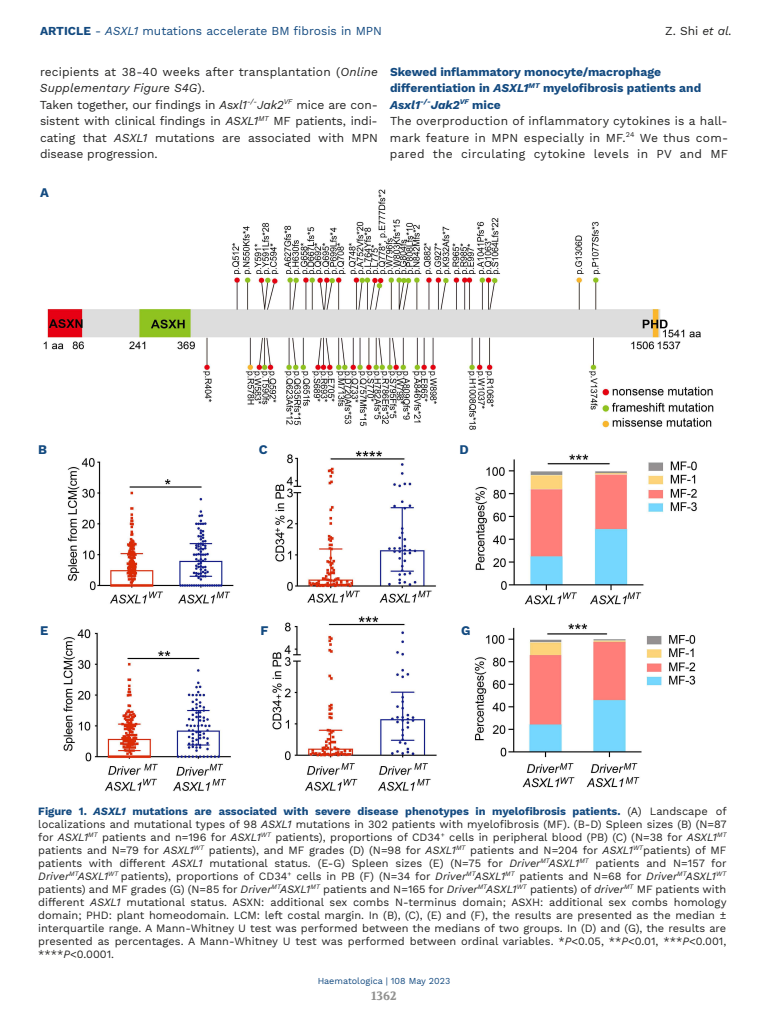
<style>
.page{position:relative;width:768px;height:1024px;background:#fff}
.page>*{position:absolute;margin:0;border:0;box-sizing:border-box;transform-origin:0 0}
.t1{font:700 13px "Work Sans";color:#134a80}
.t2{font:12px/16.5px "Work Sans";color:#222221}
.t3{font:12px/16.5px "Work Sans";letter-spacing:.02em;color:#222221}
.t4{font:12px "Work Sans";color:#134a80}
.t5{font:700 12px "Volkhov";color:#919190}
.t6{font:11px/13px "Work Sans";color:#222221;text-align:justify}
.t7{font:9px "Work Sans";color:#134a80}
.s1{font-weight:700}
.s2{font-style:italic}
.s3{font-weight:700;color:#134a80}
.s4{font-weight:700;font-style:italic;color:#134a80}
</style>
<div class="page">
<img style="left:43px;top:189px;width:671px;height:602px">
<p class="t4" style="left:40px;top:24px;width:344px"><span class="s1">ARTICLE</span> - <span class="s2">ASXL1</span> mutations accelerate BM fibrosis in MPN</p>
<p class="t2" style="left:665px;top:23px;width:68px">Z. Shi <span class="s2">et al.</span></p>
<p class="t2" style="left:40px;top:63px;width:340px">recipients at 38-40 weeks after transplantation (<span class="s2">Online Supplementary Figure S4G</span>).<br>Taken together, our findings in <span class="s2">Asxl1</span><sup>-/-</sup><span class="s2">Jak2</span><sup>VF</sup> mice are con&shy;sistent with clinical findings in <span class="s2">ASXL1</span><sup>MT</sup> MF patients, indi&shy;cating that <span class="s2">ASXL1</span> mutations are associated with MPN disease progression.</p>
<p class="t3" style="left:390px;top:63px;width:340px"><span class="s3">Skewed inflammatory monocyte/macrophage differentiation in</span> <span class="s4">ASXL1</span><sup>MT</sup> <span class="s3">myelofibrosis patients and </span><span class="s4">Asxl1</span><sup>-/-</sup><span class="s4">Jak2</span><sup>VF</sup> <span class="s3">mice<br></span>The overproduction of inflammatory cytokines is a hall&shy;mark feature in MPN especially in MF.<sup>24</sup> We thus com&shy;pared the circulating cytokine levels in PV and MF</p>
<p class="t1" style="left:40px;top:185px;width:10px">A</p>
<p class="t1" style="left:38px;top:442px;width:10px">B</p>
<p class="t1" style="left:259px;top:442px;width:10px">C</p>
<p class="t1" style="left:460px;top:442px;width:11px">D</p>
<p class="t1" style="left:40px;top:623px;width:10px">E</p>
<p class="t1" style="left:260px;top:623px;width:9px">F</p>
<p class="t1" style="left:461px;top:623px;width:11px">G</p>
<p class="t6" style="left:38px;top:805px;width:690px"><span class="s3">Figure 1.</span> <span class="s4">ASXL1</span> <span class="s3">mutations are associated with severe disease phenotypes in myelofibrosis patients.</span> (A) Landscape of localizations and mutational types of 98 <span class="s2">ASXL1</span> mutations in 302 patients with myelofibrosis (MF). (B-D) Spleen sizes (B) (N=87 for <span class="s2">ASXL1</span><sup>MT</sup> patients and n=196 for <span class="s2">ASXL1</span><sup>WT</sup> patients), proportions of CD34<sup>+</sup> cells in peripheral blood (PB) (C) (N=38 for <span class="s2">ASXL1</span><sup>MT </sup>patients and N=79 for <span class="s2">ASXL1</span><sup>WT</sup> patients), and MF grades (D) (N=98 for <span class="s2">ASXL1</span><sup>MT</sup> patients and N=204 for <span class="s2">ASXL1</span><sup>WT</sup>patients) of MF patients with different <span class="s2">ASXL1</span> mutational status. (E-G) Spleen sizes (E) (N=75 for <span class="s2">Driver</span><sup>MT</sup><span class="s2">ASXL1</span><sup>MT</sup> patients and N=157 for <span class="s2">Driver</span><sup>MT</sup><span class="s2">ASXL1</span><sup>WT</sup> patients), proportions of CD34<sup>+</sup> cells in PB (F) (N=34 for <span class="s2">Driver</span><sup>MT</sup><span class="s2">ASXL1</span><sup>MT</sup> patients and N=68 for <span class="s2">Driver</span><sup>MT</sup><span class="s2">ASXL1</span><sup>WT </sup>patients) and MF grades (G) (N=85 for <span class="s2">Driver</span><sup>MT</sup><span class="s2">ASXL1</span><sup>MT</sup> patients and N=165 for <span class="s2">Driver</span><sup>MT</sup><span class="s2">ASXL1</span><sup>WT</sup> patients) of <span class="s2">driver</span><sup>MT</sup> MF patients with different <span class="s2">ASXL1</span> mutational status. ASXN: additional sex combs N-terminus domain; ASXH: additional sex combs homology domain; PHD: plant homeodomain. LCM: left costal margin. In (B), (C), (E) and (F), the results are presented as the median ± interquartile range. A Mann-Whitney U test was performed between the medians of two groups. In (D) and (G), the results are presented as percentages. A Mann-Whitney U test was performed between ordinal variables. *<span class="s2">P</span>&lt;0.05, **<span class="s2">P</span>&lt;0.01, ***<span class="s2">P</span>&lt;0.001, ****<span class="s2">P</span>&lt;0.0001.</p>
<p class="t7" style="left:318px;top:976px;width:134px">Haematologica | 108 May 2023</p>
<p class="t5" style="left:371px;top:988px;width:27px">1362</p>
</div>
